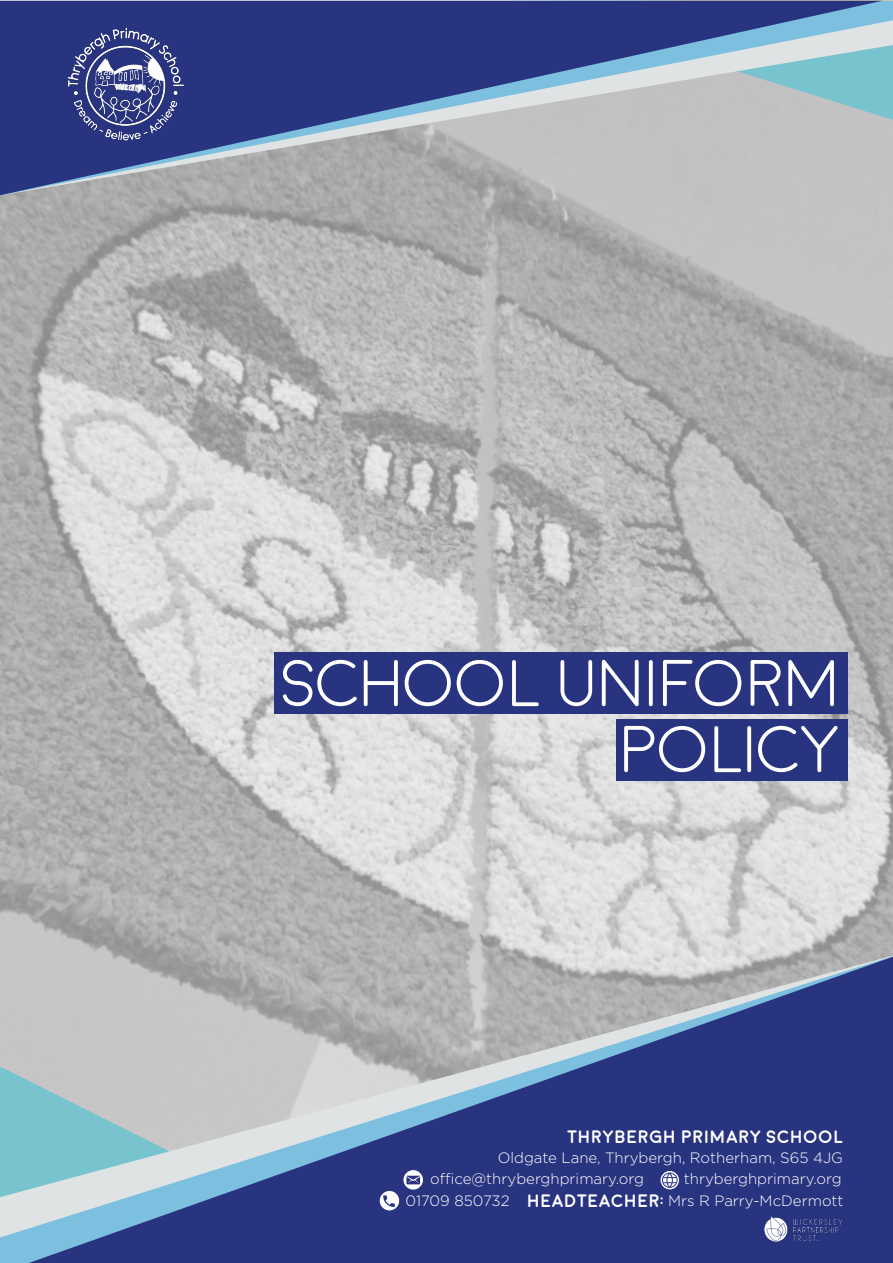
<style>
.page{position:relative;width:893px;height:1263px;background:#fff}
.page>*{position:absolute;margin:0;border:0;box-sizing:border-box;transform-origin:0 0}
.t1{font:300 66px/66px "Moon";color:#fff;text-align:right}
.t2{font:700 18px "Moon";color:#fff}
.t3{font:300 15px "Gotham";color:#fff}
</style>
<div class="page">
<img style="left:0;top:195px;width:893px;height:757px">
<svg style="left:604px;top:0;width:289px;height:1px"></svg>
<svg style="left:0;top:1px;width:882px;height:194px;background:#7682a6"></svg>
<img style="left:56px;top:20px;width:139px;height:131px">
<svg style="left:0;top:952px;width:893px;height:311px;background:#acc4c9"></svg>
<svg style="left:29px;top:957px;width:864px;height:306px;background:#6f7ba3"></svg>
<div style="left:380px;top:1191px;width:19px;height:19px;background:#fff;border-radius:50%"></div>
<svg style="left:383px;top:1195px;width:12px;height:12px"></svg>
<svg style="left:403px;top:1170px;width:20px;height:19px"></svg>
<svg style="left:406px;top:1176px;width:14px;height:8px"></svg>
<svg style="left:660px;top:1171px;width:19px;height:18px"></svg>
<svg style="left:662px;top:1172px;width:16px;height:16px"></svg>
<img style="left:764px;top:1216px;width:79px;height:27px">
<div style="left:274px;top:652px;width:573px;height:62px;background:#283480"></div>
<div style="left:616px;top:719px;width:231px;height:61px;background:#283480"></div>
<p class="t1" style="left:281px;top:652px;width:561px">SCHOOL UNIFORM<br>POLICY</p>
<p class="t2" style="left:568px;top:1127px;width:277px">THRYBERGH PRIMARY SCHOOL</p>
<p class="t3" style="left:498px;top:1148px;width:347px">Oldgate Lane, Thrybergh, Rotherham, S65 4JG</p>
<p class="t3" style="left:405px;top:1191px;width:106px">01709 850732</p>
<p class="t3" style="left:430px;top:1169px;width:215px">office@thryberghprimary.org</p>
<p class="t3" style="left:684px;top:1170px;width:159px">thryberghprimary.org</p>
<p class="t2" style="left:527px;top:1192px;width:139px">HEADTEACHER:</p>
<p class="t3" style="left:668px;top:1191px;width:177px">Mrs R Parry-McDermott</p>
</div>
